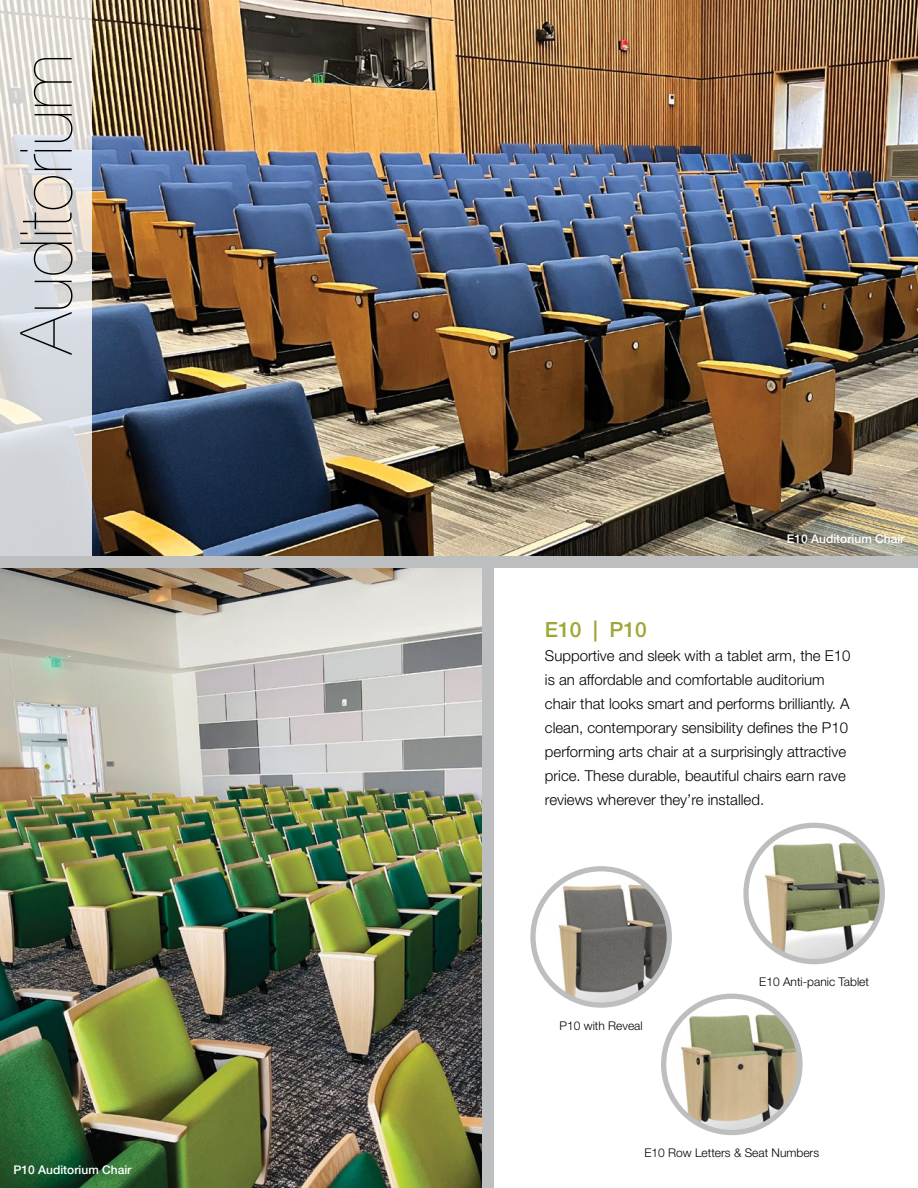
<style>
.page{position:relative;width:918px;height:1188px;background:#fff}
.page>*{position:absolute;margin:0;border:0;box-sizing:border-box;transform-origin:0 0}
.t1{font:200 72px "Helvetica Neue LT Std";color:#000}
.t2{font:500 21px "Helvetica Neue LT Std";color:#a1a637}
.t3{font:300 15px/24px "Helvetica Neue LT Std";color:#000}
.t4{font:300 12px "Helvetica Neue LT Std";color:#000}
.t5{font:500 12px "Helvetica Neue LT Std";color:#fff}
</style>
<div class="page">
<img style="left:0;top:568px;width:482px;height:620px">
<img style="left:92px;top:0;width:826px;height:556px">
<svg style="left:0;top:0;width:92px;height:556px;background:#dcdcdc"></svg>
<img style="left:539px;top:869px;width:130px;height:134px">
<div style="left:530px;top:866px;width:142px;height:142px;border:5px solid #bcbec0;border-radius:50%"></div>
<img style="left:749px;top:825px;width:133px;height:137px">
<div style="left:743px;top:823px;width:142px;height:141px;border:5px solid #bcbec0;border-radius:50%"></div>
<img style="left:664px;top:996px;width:133px;height:137px">
<div style="left:661px;top:994px;width:142px;height:141px;border:5px solid #bcbec0;border-radius:50%"></div>
<div style="left:482px;top:563px;width:12px;height:625px;background:#bcbec0"></div>
<div style="left:0;top:556px;width:918px;height:12px;background:#bcbec0"></div>
<h1 class="t1" style="left:5px;top:354px;width:302px;rotate:-90deg">Auditorium</h1>
<p class="t5" style="left:14px;top:1163px;width:120px">P10 Auditorium Chair</p>
<p class="t5" style="left:787px;top:531px;width:119px">E10 Auditorium Chair</p>
<h2 class="t2" style="left:545px;top:617px;width:103px">E10 | P10</h2>
<p class="t3" style="left:545px;top:643px;width:307px">Supportive and sleek with a tablet arm, the E10 is an affordable and comfortable auditorium chair that looks smart and performs brilliantly. A clean, contemporary sensibility defines the P10 performing arts chair at a surprisingly attractive price. These durable, beautiful chairs earn rave reviews wherever they’re installed.</p>
<p class="t4" style="left:560px;top:1018px;width:85px">P10 with Reveal</p>
<p class="t4" style="left:759px;top:975px;width:111px">E10 Anti-panic Tablet</p>
<p class="t4" style="left:644px;top:1146px;width:176px">E10 Row Letters &amp; Seat Numbers</p>
</div>
